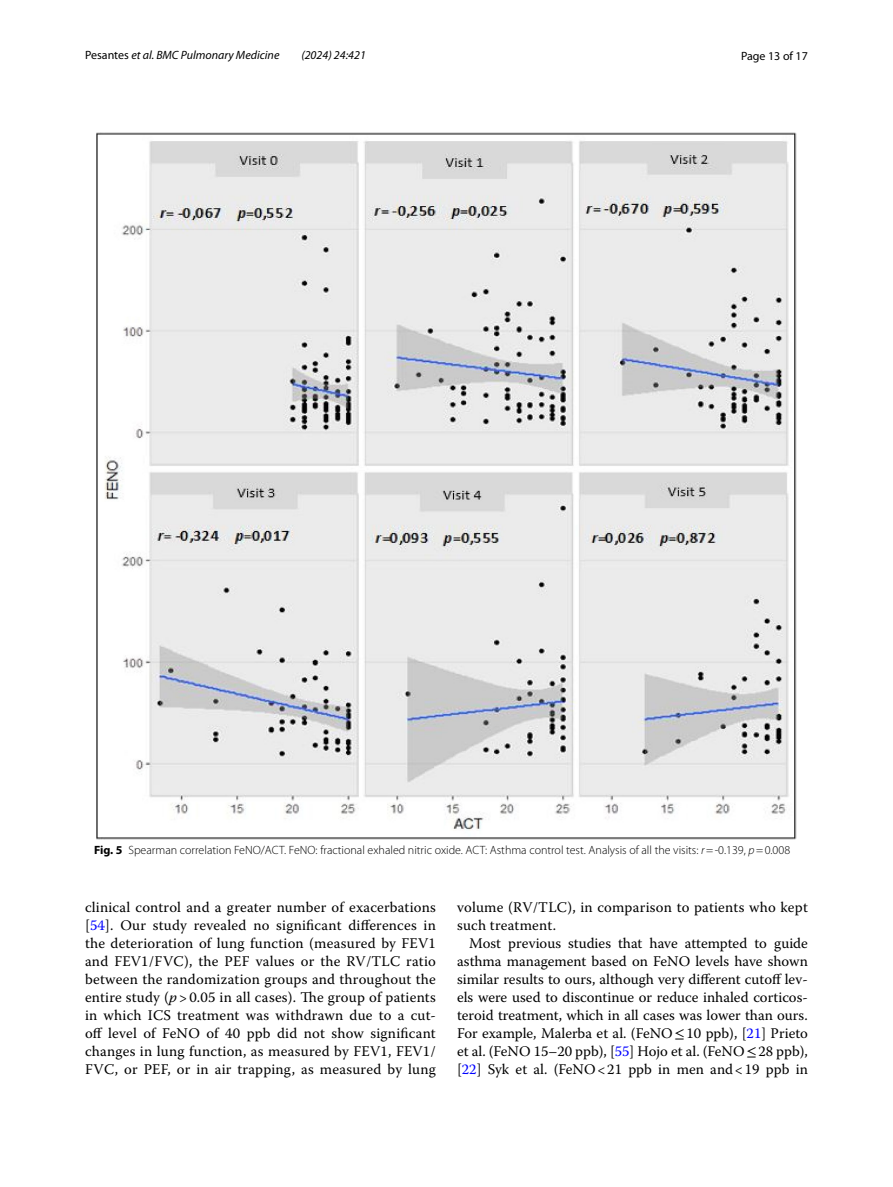
<style>
.page{position:relative;width:893px;height:1187px;background:#fff}
.page>*{position:absolute;margin:0;border:0;box-sizing:border-box;transform-origin:0 0}
.t1{font:14.7px/18px "Warnock Pro";letter-spacing:.015em;color:#000;text-align:justify}
.t2{font:300 12px "Myriad Pro";color:#000}
.t3{font:italic 12px "Myriad Pro";color:#000}
.t4{font:12px "Myriad Pro";color:#000}
.s1{font-style:normal}
.s2{font-weight:700}
.s3{font-style:italic}
.s4{color:#00f}
.s5{font-family:"STIX"}
</style>
<div class="page">
<img style="left:96px;top:133px;width:701px;height:706px">
<p class="t3" style="left:85px;top:48px;width:196px"><span class="s1">Pesantes</span> et al. BMC Pulmonary Medicine</p>
<p class="t3" style="left:301px;top:48px;width:66px">(2024) 24:421</p>
<p class="t4" style="left:741px;top:48px;width:68px">Page 13 of 17</p>
<p class="t2" style="left:94px;top:843px;width:698px"><span class="s2">Fig. 5</span> Spearman correlation FeNO/ACT. FeNO: fractional exhaled nitric oxide. ACT: Asthma control test. Analysis of all the visits: <span class="s3">r</span>=-0.139, <span class="s3">p</span>=0.008</p>
<p class="t1" style="left:85px;top:897px;width:352px">clinical control and a greater number of exacerbations [<span class="s4">54</span>]. Our study revealed no significant differences in the deterioration of lung function (measured by FEV1 and FEV1/FVC), the PEF values or the RV/TLC ratio between the randomization groups and throughout the entire study (<span class="s3">p</span> &gt; 0.05 in all cases). The group of patients in which ICS treatment was withdrawn due to a cut&shy;off level of FeNO of 40 ppb did not show significant changes in lung function, as measured by FEV1, FEV1/ FVC, or PEF, or in air trapping, as measured by lung</p>
<p class="t1" style="left:457px;top:897px;width:352px">volume (RV/TLC), in comparison to patients who kept such treatment.</p>
<p class="t1" style="left:457px;top:933px;width:352px;text-indent:12px">Most previous studies that have attempted to guide asthma management based on FeNO levels have shown similar results to ours, although very different cutoff lev&shy;els were used to discontinue or reduce inhaled corticos&shy;teroid treatment, which in all cases was lower than ours.<br>For example, Malerba et al. (FeNO<span class="s5">≤</span>10 ppb), [<span class="s4">21</span>] Prieto et al. (FeNO 15–20 ppb), [<span class="s4">55</span>] Hojo et al. (FeNO<span class="s5">≤</span>28 ppb), [<span class="s4">22</span>] Syk et al. (FeNO&lt;21 ppb in men and&lt;19 ppb in</p>
</div>
